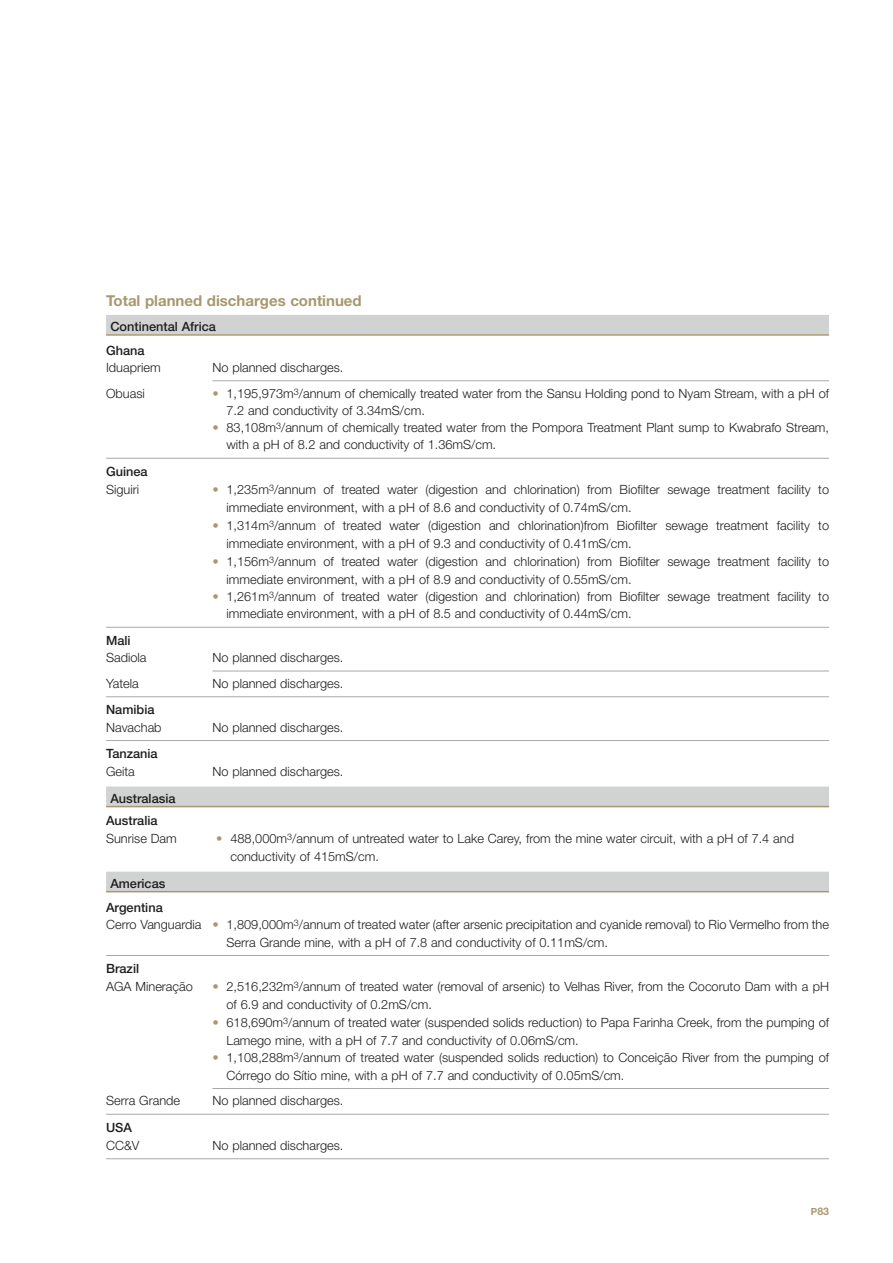
<style>
.page{position:relative;width:893px;height:1263px;background:#fff}
.page>*{position:absolute;margin:0;border:0;box-sizing:border-box;transform-origin:0 0}
.t1{font:700 15px "Helvetica Neue";color:#a7986e}
.t2{font:300 12.75px/18px "Helvetica Neue";color:#201d1d}
.t3{font:500 12.75px/23.7px "Helvetica Neue";color:#201d1d}
.t4{font:700 10.5px "Helvetica Neue";color:#a7986e}
.s1{color:#a7986e}
.s2{font-size:9.75px}
</style>
<div class="page">
<div style="left:106px;top:315px;width:723px;height:19px;background:#d1d3d3"></div>
<hr style="left:106px;top:334px;width:723px;height:2px;background:#a7986e">
<hr style="left:212px;top:380px;width:617px;height:1px;background:#a7a9aa">
<hr style="left:106px;top:458px;width:723px;height:1px;background:#a7a9aa">
<hr style="left:106px;top:627px;width:723px;height:1px;background:#a7a9aa">
<hr style="left:212px;top:671px;width:617px;height:1px;background:#a7a9aa">
<hr style="left:106px;top:696px;width:723px;height:1px;background:#a7a9aa">
<hr style="left:106px;top:740px;width:723px;height:1px;background:#a7a9aa">
<div style="left:106px;top:787px;width:723px;height:19px;background:#d1d3d3"></div>
<hr style="left:106px;top:806px;width:723px;height:1px;background:#a7986e">
<div style="left:106px;top:872px;width:723px;height:19px;background:#d1d3d3"></div>
<hr style="left:106px;top:891px;width:723px;height:1px;background:#a7986e">
<hr style="left:106px;top:955px;width:723px;height:1px;background:#a7a9aa">
<hr style="left:212px;top:1088px;width:617px;height:1px;background:#a7a9aa">
<hr style="left:106px;top:1114px;width:723px;height:1px;background:#a7a9aa">
<hr style="left:106px;top:1158px;width:723px;height:1px;background:#a7a9aa">
<p class="t1" style="left:106px;top:296px;width:257px">Total planned discharges continued</p>
<p class="t3" style="left:106px;top:316px;width:111px;text-indent:4px">Continental Africa<br>Ghana</p>
<p class="t2" style="left:106px;top:360px;width:56px">Iduapriem</p>
<p class="t2" style="left:212px;top:360px;width:133px">No planned discharges.</p>
<p class="t2" style="left:106px;top:385px;width:40px">Obuasi</p>
<p class="t2" style="left:226px;top:386px;width:604px;line-height:17.2px;text-indent:-14px"><span class="s1">•</span> 1,195,973m<sup>3</sup>/annum of chemically treated water from the Sansu Holding pond to Nyam Stream, with a pH of<br>7.2 and conductivity of 3.34mS/cm.</p>
<p class="t2" style="left:226px;top:420px;width:604px;line-height:17.2px;text-indent:-14px"><span class="s1">•</span> 83,108m<sup>3</sup>/annum of chemically treated water from the Pompora Treatment Plant sump to Kwabrafo Stream, with a pH of 8.2 and conductivity of 1.36mS/cm.</p>
<p class="t3" style="left:106px;top:461px;width:43px">Guinea</p>
<p class="t2" style="left:106px;top:482px;width:35px">Siguiri</p>
<p class="t2" style="left:226px;top:482px;width:604px;text-indent:-14px"><span class="s1">•</span> 1,235m<sup>3</sup>/annum of treated water (digestion and chlorination) from Biofilter sewage treatment facility to immediate environment, with a pH of 8.6 and conductivity of 0.74mS/cm.</p>
<p class="t2" style="left:226px;top:518px;width:604px;text-indent:-14px"><span class="s1">•</span> 1,314m<sup>3</sup>/annum of treated water (digestion and chlorination)from Biofilter sewage treatment facility to immediate environment, with a pH of 9.3 and conductivity of 0.41mS/cm.</p>
<p class="t2" style="left:226px;top:554px;width:604px;text-indent:-14px"><span class="s1">•</span> 1,156m<sup>3</sup>/annum of treated water (digestion and chlorination) from Biofilter sewage treatment facility to immediate environment, with a pH of 8.9 and conductivity of 0.55mS/cm.</p>
<p class="t2" style="left:226px;top:589px;width:604px;line-height:17.2px;text-indent:-14px"><span class="s1">•</span> 1,261m<sup>3</sup>/annum of treated water (digestion and chlorination) from Biofilter sewage treatment facility to immediate environment, with a pH of 8.5 and conductivity of 0.44mS/cm.</p>
<p class="t3" style="left:106px;top:630px;width:26px">Mali</p>
<p class="t2" style="left:106px;top:650px;width:42px">Sadiola</p>
<p class="t2" style="left:212px;top:650px;width:133px">No planned discharges.</p>
<p class="t2" style="left:106px;top:676px;width:34px">Yatela</p>
<p class="t2" style="left:212px;top:676px;width:133px">No planned discharges.</p>
<p class="t3" style="left:106px;top:699px;width:50px">Namibia</p>
<p class="t2" style="left:106px;top:719px;width:57px">Navachab</p>
<p class="t2" style="left:212px;top:719px;width:133px">No planned discharges.</p>
<p class="t3" style="left:106px;top:743px;width:53px">Tanzania</p>
<p class="t2" style="left:106px;top:764px;width:30px">Geita</p>
<p class="t2" style="left:212px;top:764px;width:133px">No planned discharges.</p>
<p class="t3" style="left:106px;top:788px;width:71px;line-height:22.6px;text-indent:4px">Australasia<br>Australia</p>
<p class="t2" style="left:106px;top:831px;width:72px">Sunrise Dam</p>
<p class="t2" style="left:230px;top:831px;width:565px;text-indent:-14px"><span class="s1">•</span> 488,000m<sup>3</sup>/annum of untreated water to Lake Carey, from the mine water circuit, with a pH of 7.4 and conductivity of 415mS/cm.</p>
<p class="t3" style="left:106px;top:872px;width:61px;line-height:24.5px;text-align:center">Americas<br>Argentina</p>
<p class="t2" style="left:226px;top:917px;width:604px;line-height:17.2px;text-indent:-120px">Cerro Vanguardia <span class="s1">•</span> 1,809,000m<sup>3</sup>/annum of treated water (after arsenic precipitation and cyanide removal) to Rio Vermelho from the<br>Serra Grande mine, with a pH of 7.8 and conductivity of 0.11mS/cm.</p>
<p class="t3" style="left:106px;top:958px;width:35px">Brazil</p>
<p class="t2" style="left:106px;top:979px;width:88px">AGA Mineração</p>
<p class="t2" style="left:226px;top:979px;width:604px;text-indent:-14px"><span class="s1">•</span> 2,516,232m<sup>3</sup>/annum of treated water (removal of arsenic) to Velhas River, from the Cocoruto Dam with a pH of 6.9 and conductivity of 0.2mS/cm.</p>
<p class="t2" style="left:226px;top:1015px;width:604px;text-indent:-14px"><span class="s1">•</span> 618,690m<sup>3</sup>/annum of treated water (suspended solids reduction) to Papa Farinha Creek, from the pumping of<br>Lamego mine, with a pH of 7.7 and conductivity of 0.06mS/cm.</p>
<p class="t2" style="left:226px;top:1050px;width:604px;line-height:17.2px;text-indent:-14px"><span class="s1">•</span> 1,108,288m<sup>3</sup>/annum of treated water (suspended solids reduction) to Conceição River from the pumping of<br>Córrego do Sítio mine, with a pH of 7.7 and conductivity of 0.05mS/cm.</p>
<p class="t2" style="left:106px;top:1093px;width:76px">Serra Grande</p>
<p class="t2" style="left:212px;top:1093px;width:133px">No planned discharges.</p>
<p class="t3" style="left:106px;top:1117px;width:27px">USA</p>
<p class="t2" style="left:106px;top:1138px;width:35px">CC&amp;V</p>
<p class="t2" style="left:212px;top:1138px;width:133px">No planned discharges.</p>
<p class="t4" style="left:811px;top:1208px;width:20px"><span class="s2">P</span>83</p>
</div>
